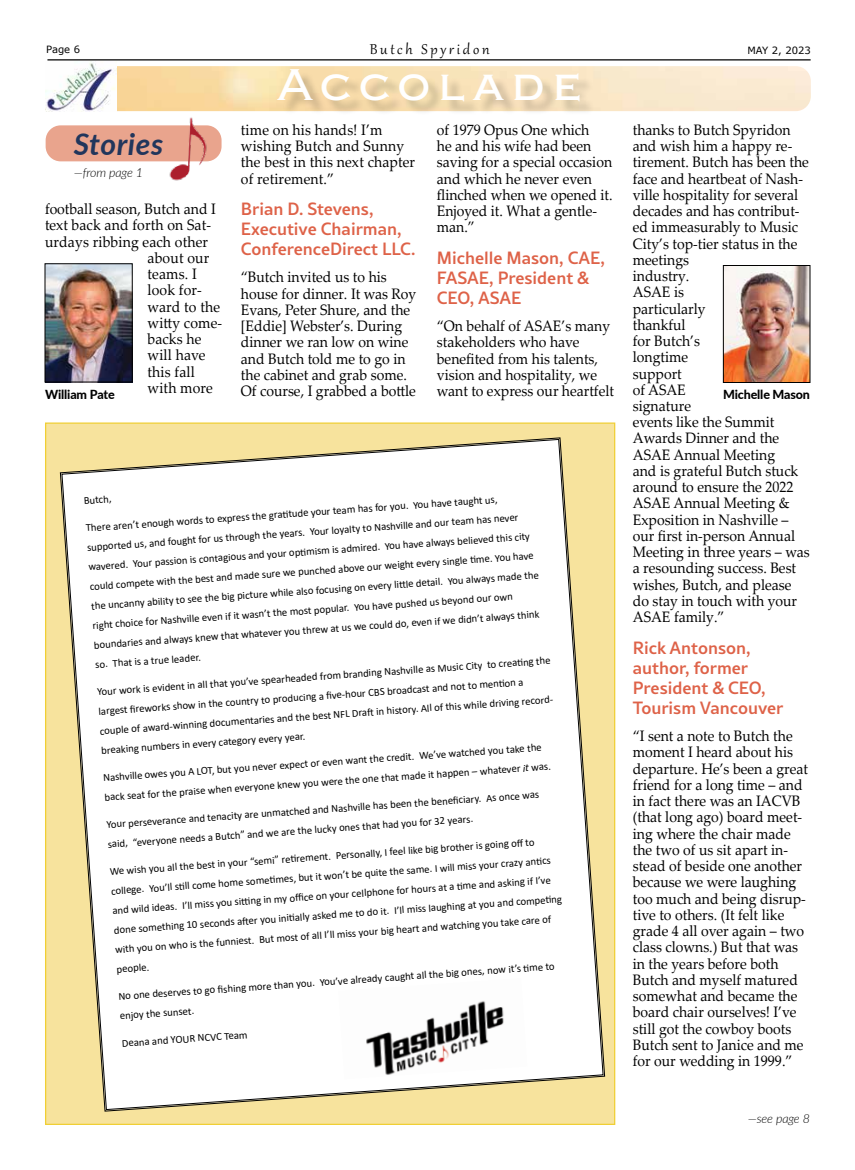
<style>
.page{position:relative;width:855px;height:1170px;background:#fff}
.page>*{position:absolute;margin:0;border:0;box-sizing:border-box;transform-origin:0 0}
.t1{font:500 46.25px "Copperplate";letter-spacing:.18em;color:#fff}
.t2{font:italic 700 30px "Lato";letter-spacing:.02em;color:#21365c}
.t3{font:500 17.5px/20px "Rival Sans";color:#de6248}
.t4{font:17.5px "Gabriola";letter-spacing:.16em;color:#000}
.t5{font:15.12px/16.2px "Palatino Linotype";color:#000;scale:.93 1}
.t6{font:800 12.5px "Lato";letter-spacing:-.01em;color:#000}
.t7{font:italic 300 12.5px "Lato";letter-spacing:-.01em;color:#000}
.t8{font:10.75px/19.6px "Calibri";color:#000}
.t9{font:10px "Verdana";color:#000}
.s1{font-style:italic}
</style>
<div class="page">
<hr style="left:47px;top:59px;width:764px;height:2px;background:#000">
<div style="left:281px;top:71px;width:314px;height:45px;background:#000;opacity:.2"></div>
<img style="left:45px;top:63px;width:71px;height:49px">
<div style="left:45px;top:422px;width:570px;height:703px;background:#f7e39d;border:1px solid #f0cf34"></div>
<img style="left:47px;top:265px;width:84px;height:115px">
<div style="left:45px;top:263px;width:88px;height:119px;border:1px solid #000"></div>
<img style="left:725px;top:267px;width:83px;height:114px">
<div style="left:723px;top:265px;width:87px;height:118px;border:1px solid #000"></div>
<div style="left:46px;top:125px;width:176px;height:36px;background:#e9a48d;border-radius:15px"></div>
<img style="left:168px;top:117px;width:42px;height:64px">
<svg style="left:60px;top:422px;width:545px;height:703px"></svg>
<svg style="left:61px;top:439px;width:543px;height:671px;background:#faf8ef"></svg>
<img style="left:338px;top:978px;width:189px;height:101px">
<p class="t9" style="left:46px;top:42px;width:35px">Page 6</p>
<h3 class="t4" style="left:370px;top:38px;width:121px">Butch Spyridon</h3>
<p class="t9" style="left:747px;top:43px;width:65px">MAY 2, 2023</p>
<h1 class="t1" style="left:277px;top:59px;width:305px">Accolade</h1>
<h3 class="t5" style="left:437px;top:121px;width:191px">of 1979 Opus One which<br>he and his wife had been saving for a special occasion and which he never even flinched when we opened it.<br>Enjoyed it. What a gentle&shy;man.”</h3>
<h3 class="t3" style="left:437px;top:247px;width:170px">Michelle Mason, CAE,<br>FASAE, President &amp;<br>CEO, ASAE</h3>
<h3 class="t5" style="left:437px;top:317px;width:192px">“On behalf of ASAE’s many stakeholders who have benefited from his talents, vision and hospitality, we want to express our heartfelt</h3>
<h3 class="t5" style="left:241px;top:121px;width:189px">time on his hands! I’m wishing Butch and Sunny the best in this next chapter of retirement.”</h3>
<h3 class="t3" style="left:241px;top:198px;width:176px">Brian D. Stevens,<br>Executive Chairman,<br>ConferenceDirect LLC.</h3>
<h3 class="t5" style="left:241px;top:268px;width:190px">“Butch invited us to his house for dinner. It was Roy<br>Evans, Peter Shure, and the [Eddie] Webster’s. During dinner we ran low on wine and Butch told me to go in the cabinet and grab some.<br>Of course, I grabbed a bottle</h3>
<p class="t5" style="left:633px;top:121px;width:192px">thanks to Butch Spyridon and wish him a happy re&shy;tirement. Butch has been the face and heartbeat of Nash&shy;ville hospitality for several decades and has contribut&shy;ed immeasurably to Music<br>City’s top-tier status in the meetings<br>industry.<br>ASAE is<br>particularly<br>thankful<br>for Butch’s<br>longtime<br>support<br>of ASAE<br>signature<br>events like the Summit<br>Awards Dinner and the<br>ASAE Annual Meeting<br>and is grateful Butch stuck around to ensure the 2022<br>ASAE Annual Meeting &amp;<br>Exposition in Nashville – our first in-person Annual<br>Meeting in three years – was a resounding success. Best wishes, Butch, and please do stay in touch with your<br>ASAE family.”</p>
<h3 class="t3" style="left:633px;top:637px;width:152px">Rick Antonson, author, former<br>President &amp; CEO,<br>Tourism Vancouver</h3>
<p class="t5" style="left:633px;top:727px;width:190px">“I sent a note to Butch the moment I heard about his departure. He’s been a great friend for a long time – and in fact there was an IACVB (that long ago) board meet&shy;ing where the chair made the two of us sit apart in&shy;stead of beside one another because we were laughing too much and being disrup&shy;tive to others. (It felt like grade 4 all over again – two class clowns.) But that was in the years before both<br>Butch and myself matured somewhat and became the board chair ourselves! I’ve still got the cowboy boots<br>Butch sent to Janice and me for our wedding in 1999.”</p>
<h2 class="t2" style="left:74px;top:122px;width:91px">Stories</h2>
<p class="t7" style="left:74px;top:164px;width:71px">—from page 1</p>
<h3 class="t5" style="left:45px;top:200px;width:185px">football season, Butch and I</h3>
<h3 class="t5" style="left:45px;top:216px;width:180px">text back and forth on Sat-</h3>
<h3 class="t5" style="left:45px;top:233px;width:177px">urdays ribbing each other</h3>
<h3 class="t5" style="left:148px;top:249px;width:68px">about our</h3>
<h3 class="t5" style="left:148px;top:265px;width:55px">teams. I</h3>
<h3 class="t5" style="left:148px;top:281px;width:60px">look for-</h3>
<h3 class="t5" style="left:148px;top:298px;width:79px">ward to the</h3>
<h3 class="t5" style="left:148px;top:314px;width:82px">witty come-</h3>
<h3 class="t5" style="left:148px;top:330px;width:60px">backs he</h3>
<h3 class="t5" style="left:148px;top:346px;width:64px">will have</h3>
<h3 class="t5" style="left:148px;top:363px;width:52px">this fall</h3>
<h3 class="t5" style="left:148px;top:379px;width:72px">with more</h3>
<p class="t6" style="left:45px;top:385px;width:71px">William Pate</p>
<p class="t6" style="left:723px;top:385px;width:88px">Michelle Mason</p>
<p class="t8" style="left:83px;top:490px;width:29px;rotate:-4deg">Butch,</p>
<p class="t8" style="left:85px;top:518px;width:450px;rotate:-4deg">There aren’t enough words to express the grati tude your team has for you. You have taught us, supported us, and fought for us through the years. Your loyalty to Nashville and our team has never wavered. Your passion is contagious and your opti mism is admired. You have always believed this city could compete with the best and made sure we punched above our weight every single ti me. You have the uncanny ability to see the big picture while also focusing on every litt le detail. You always made the right choice for Nashville even if it wasn’t the most popular. You have pushed us beyond our own boundaries and always knew that whatever you threw at us we could do, even if we didn’t always think so. That is a true leader.</p>
<p class="t8" style="left:97px;top:682px;width:458px;rotate:-4deg">Your work is evident in all that you’ve spearheaded from branding Nashville as Music City to creati ng the largest fi reworks show in the country to producing a fi ve-hour CBS broadcast and not to menti on a couple of award-winning documentaries and the best NFL Draft in history. All of this while driving record&shy;breaking numbers in every category every year.</p>
<p class="t8" style="left:103px;top:768px;width:449px;rotate:-4deg">Nashville owes you A LOT, but you never expect or even want the credit. We’ve watched you take the back seat for the praise when everyone knew you were the one that made it happen – whatever <span class="s1">it</span> was.</p>
<p class="t8" style="left:106px;top:814px;width:435px;rotate:-4deg">Your perseverance and tenacity are unmatched and Nashville has been the benefi ciary. As once was said, “everyone needs a Butch” and we are the lucky ones that had you for 32 years.</p>
<p class="t8" style="left:109px;top:861px;width:451px;rotate:-4deg">We wish you all the best in your “semi” reti rement. Personally, I feel like big brother is going off to college. You’ll sti ll come home someti mes, but it won’t be quite the same. I will miss your crazy anti cs and wild ideas. I’ll miss you sitti ng in my offi ce on your cellphone for hours at a ti me and asking if I’ve done something 10 seconds aft er you initi ally asked me to do it. I’ll miss laughing at you and competi ng with you on who is the funniest. But most of all I’ll miss your big heart and watching you take care of people.</p>
<p class="t8" style="left:118px;top:986px;width:439px;rotate:-4deg">No one deserves to go fi shing more than you. You’ve already caught all the big ones, now it’s ti me to enjoy the sunset.</p>
<p class="t8" style="left:121px;top:1033px;width:127px;rotate:-4deg">Deana and YOUR NCVC Team</p>
<p class="t7" style="left:748px;top:1110px;width:64px">—see page 8</p>
</div>
